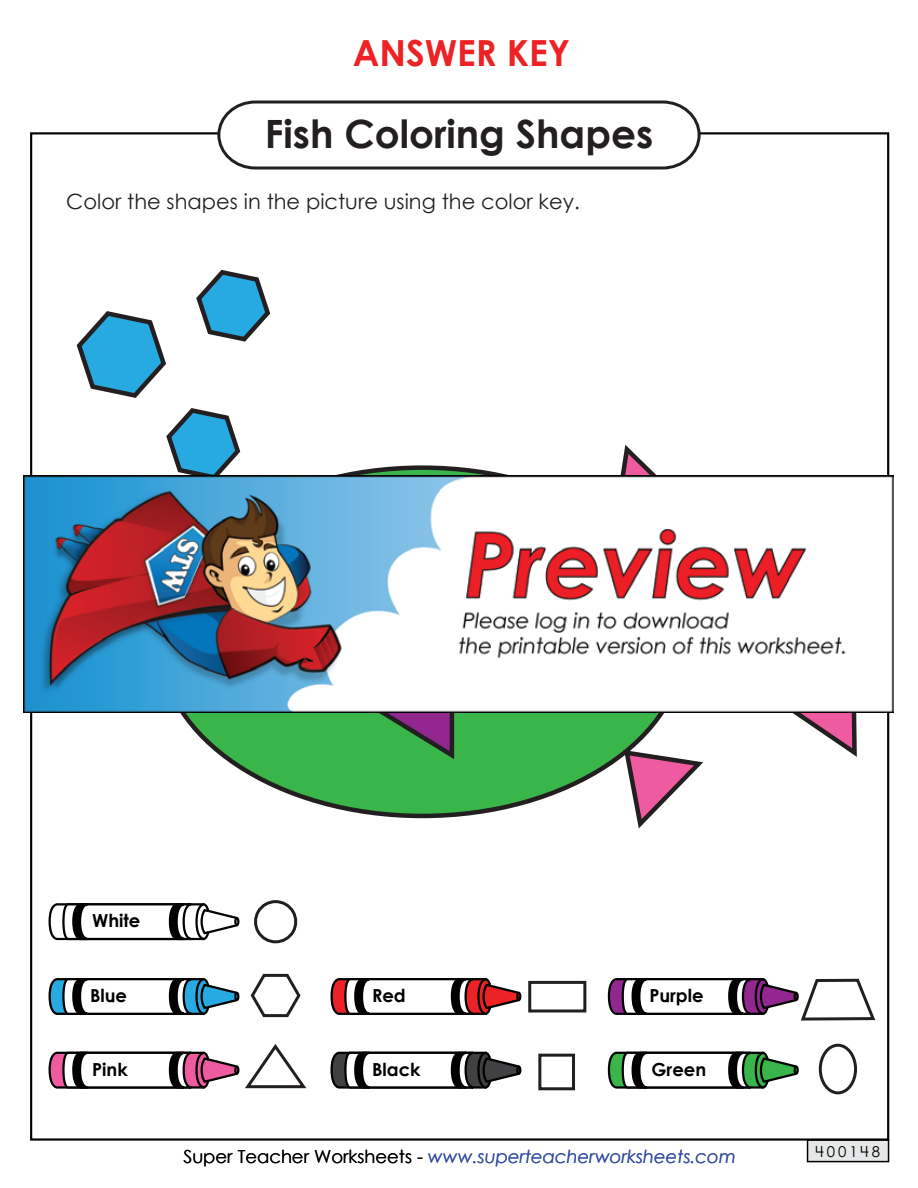
<style>
.page{position:relative;width:918px;height:1188px;background:#fff}
.page>*{position:absolute;margin:0;border:0;box-sizing:border-box;transform-origin:0 0}
.t1{font:700 39px "Century STW4";color:#231f20}
.t2{font:700 36px "Century Gothic 2";color:#ed2224}
.t3{font:21px "Century Gothic 2";color:#231f20}
.t4{font:italic 18px "Century Gothic 2";color:#3a53a4}
.t5{font:700 18px "Century STW4";color:#010101}
.t6{font:15px "Century STW4";letter-spacing:.2em;color:#010101}
.s1{font-style:normal;color:#010101}
</style>
<div class="page">
<div style="left:528px;top:981px;width:58px;height:31px;background:#fff;border:3px solid #231f20"></div>
<svg style="left:250px;top:973px;width:51px;height:45px"></svg>
<svg style="left:254px;top:900px;width:43px;height:44px"></svg>
<div style="left:538px;top:1054px;width:37px;height:36px;background:#fff;border:3px solid #231f20"></div>
<svg style="left:48px;top:903px;width:192px;height:38px"></svg>
<svg style="left:330px;top:978px;width:192px;height:37px"></svg>
<svg style="left:50px;top:978px;width:190px;height:37px"></svg>
<svg style="left:50px;top:1044px;width:257px;height:45px"></svg>
<svg style="left:332px;top:1051px;width:190px;height:38px"></svg>
<svg style="left:607px;top:978px;width:269px;height:43px"></svg>
<div style="left:819px;top:1044px;width:38px;height:50px;border:3px solid #231f20;border-radius:50%"></div>
<svg style="left:609px;top:1051px;width:190px;height:38px"></svg>
<div style="left:807px;top:1139px;width:82px;height:23px;background:#e6e7e8;border:2px solid #010101"></div>
<svg style="left:216px;top:100px;width:486px;height:70px"></svg>
<svg style="left:76px;top:269px;width:195px;height:206px"></svg>
<div style="left:160px;top:468px;width:524px;height:348px;background:#39b54a;border-radius:50%"></div>
<svg style="left:611px;top:445px;width:244px;height:384px"></svg>
<svg style="left:379px;top:713px;width:76px;height:46px"></svg>
<img style="left:24px;top:475px;width:869px;height:238px">
<h2 class="t2" style="left:353px;top:26px;width:219px">ANSWER KEY</h2>
<h1 class="t1" style="left:265px;top:104px;width:390px">Fish Coloring Shapes</h1>
<p class="t3" style="left:66px;top:187px;width:515px">Color the shapes in the picture using the color key.</p>
<p class="t5" style="left:92px;top:907px;width:50px">White</p>
<p class="t5" style="left:90px;top:982px;width:39px">Blue</p>
<p class="t5" style="left:372px;top:982px;width:35px">Red</p>
<p class="t5" style="left:92px;top:1056px;width:37px">Pink</p>
<p class="t5" style="left:372px;top:1056px;width:50px">Black</p>
<p class="t5" style="left:649px;top:982px;width:56px">Purple</p>
<p class="t5" style="left:651px;top:1056px;width:56px">Green</p>
<p class="t4" style="left:183px;top:1144px;width:554px"><span class="s1">Super Teacher Worksheets -</span> www.superteacherworksheets.com</p>
<p class="t6" style="left:815px;top:1141px;width:66px">400148</p>
</div>
